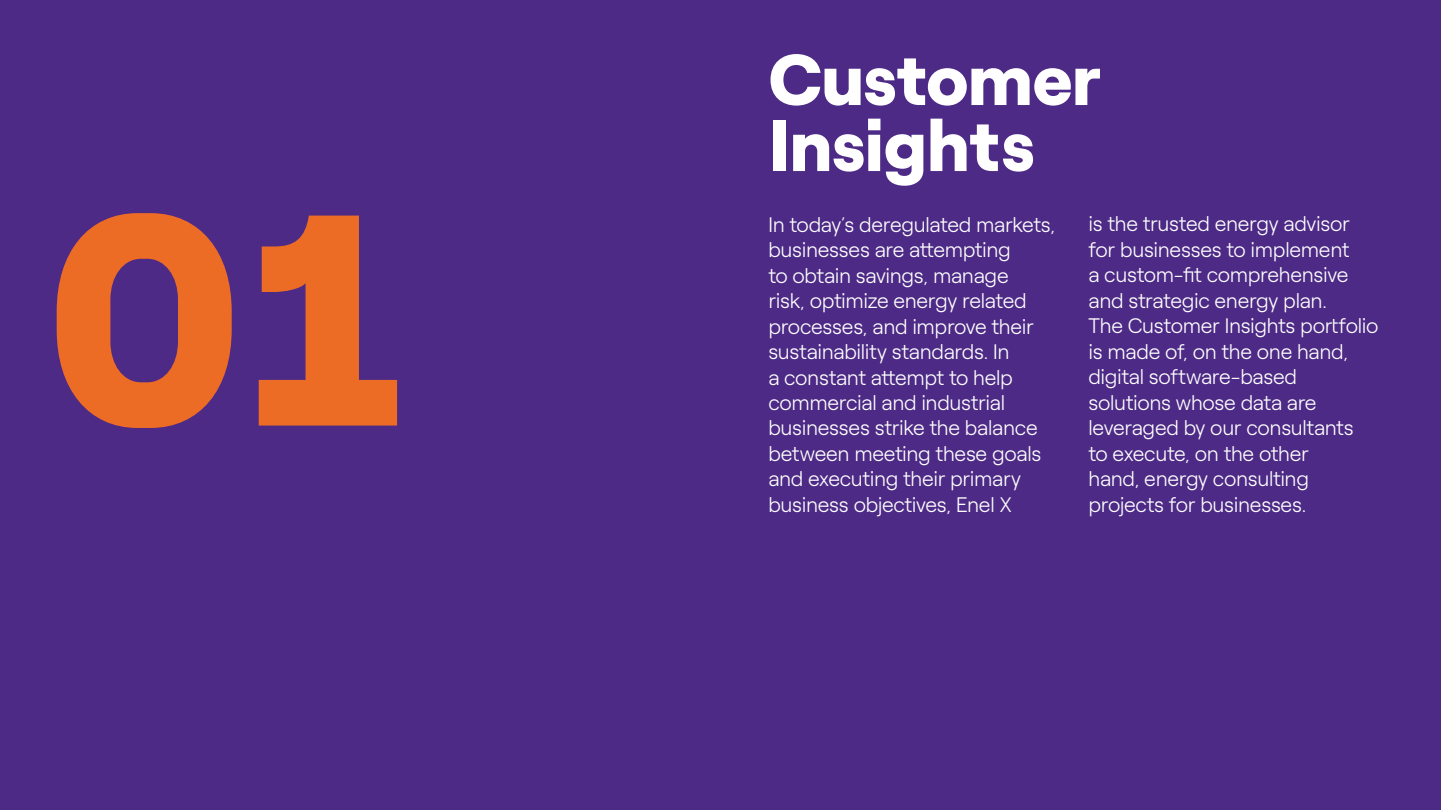
<style>
.page{position:relative;width:1441px;height:810px;background:#fff}
.page>*{position:absolute;margin:0;border:0;box-sizing:border-box;transform-origin:0 0}
.t1{font:900 300px "Roobert ENEL";color:#ed6c25}
.t2{font:900 72px/66px "Roobert ENEL";color:#fff}
.t3{font:300 21px/25.5px "Roobert ENEL";letter-spacing:-.015em;color:#fff}
</style>
<div class="page">
<div style="left:0;top:0;width:1440px;height:810px;background:#4d2a86"></div>
<h1 class="t1" style="left:45px;top:84px;width:372px">01</h1>
<h2 class="t2" style="left:768px;top:40px;width:334px">Customer<br>Insights</h2>
<p class="t3" style="left:768px;top:210px;width:288px">In today’s deregulated markets, businesses are attempting<br>to obtain savings, manage<br>risk, optimize energy related processes, and improve their sustainability standards. In<br>a constant attempt to help commercial and industrial businesses strike the balance between meeting these goals and executing their primary business objectives, Enel X</p>
<p class="t3" style="left:1088px;top:210px;width:291px">is the trusted energy advisor for businesses to implement<br>a custom-fit comprehensive and strategic energy plan.<br>The Customer Insights portfolio is made of, on the one hand, digital software-based solutions whose data are leveraged by our consultants<br>to execute, on the other<br>hand, energy consulting</p>
<p class="t3" style="left:1088px;top:490px;width:219px">projects for businesses.</p>
</div>
